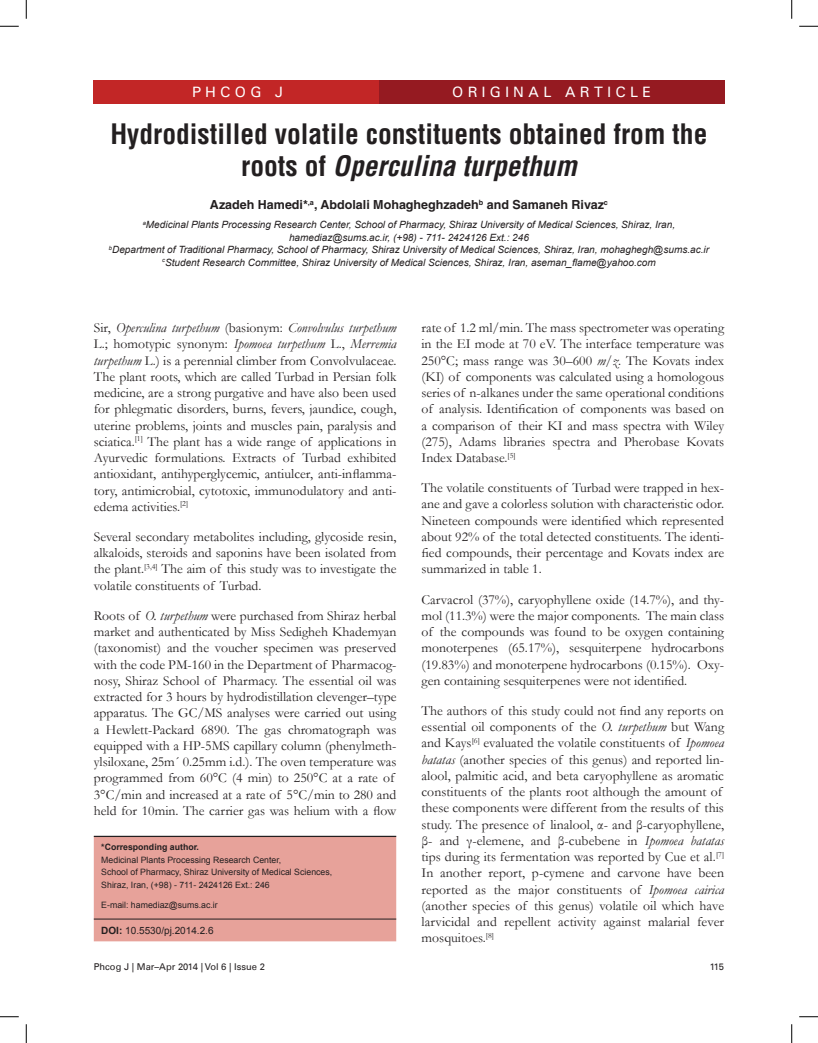
<style>
.page{position:relative;width:818px;height:1043px;background:#fff}
.page>*{position:absolute;margin:0;border:0;box-sizing:border-box;transform-origin:0 0}
.t1{font:700 condensed 27.5px/31.2px "Helvetica";color:#231f20;text-align:center}
.Subject{font:500 15px "Univers";letter-spacing:.275em;color:#fff}
.Journal_id{font:500 15px "Univers";letter-spacing:.275em;color:#fff}
.Body_Text{font:13.75px/16.2px "Garamond";color:#231f20;text-align:justify}
.Author_name{font:700 12.5px "Helvetica";color:#231f20}
.Author_Dept{font:italic 10px/12.5px "Arial";color:#231f20;text-align:center}
.DOI{font:10px "Arial";color:#231f20}
.t2{font:9.38px "Univers LT";color:#231f20}
.Corres_author_leg{font:8.75px/12.5px "Arial";color:#231f20}
.Corres_author_leg-2{font:700 8.75px "Arial";color:#231f20}
.s1{font-style:italic}
.s2{font-weight:700}
</style>
<div class="page">
<div style="left:95px;top:80px;width:629px;height:24px;background:#951a21"></div>
<div style="left:94px;top:80px;width:285px;height:24px;background:#c22626"></div>
<div style="left:94px;top:837px;width:302px;height:104px;background:#e7a29a"></div>
<hr style="left:94px;top:835px;width:302px;height:2px;background:#231f20">
<hr style="left:94px;top:918px;width:302px;height:1px;background:#231f20">
<svg style="left:0;top:25px;width:19px;height:2px"></svg>
<svg style="left:799px;top:25px;width:19px;height:2px"></svg>
<svg style="left:0;top:1016px;width:19px;height:1px"></svg>
<svg style="left:799px;top:1016px;width:19px;height:1px"></svg>
<svg style="left:25px;top:0;width:2px;height:19px"></svg>
<svg style="left:25px;top:1024px;width:2px;height:18px"></svg>
<svg style="left:791px;top:0;width:1px;height:19px"></svg>
<svg style="left:791px;top:1024px;width:1px;height:18px"></svg>
<p class="Journal_id" style="left:192px;top:82px;width:92px">PHCOG J</p>
<p class="Subject" style="left:452px;top:82px;width:200px">ORIGINAL ARTICLE</p>
<p class="t1" style="left:110px;top:119px;width:598px">Hydrodistilled volatile constituents obtained from the roots of <span class="s1">Operculina turpethum</span></p>
<p class="Author_name" style="left:210px;top:197px;width:399px">Azadeh Hamedi*<sup>,a</sup>, Abdolali Mohagheghzadeh<sup>b</sup> and Samaneh Rivaz<sup>c</sup></p>
<p class="Author_Dept" style="left:143px;top:218px;width:534px"><sup>a</sup>Medicinal Plants Processing Research Center, School of Pharmacy, Shiraz University of Medical Sciences, Shiraz, Iran, hamediaz@sums.ac.ir, (+98) - 711- 2424126 Ext.: 246</p>
<p class="Author_Dept" style="left:109px;top:243px;width:601px"><sup>b</sup>Department of Traditional Pharmacy, School of Pharmacy, Shiraz University of Medical Sciences, Shiraz, Iran, mohaghegh@sums.ac.ir</p>
<p class="Author_Dept" style="left:162px;top:256px;width:495px"><sup>c</sup>Student Research Committee, Shiraz University of Medical Sciences, Shiraz, Iran, aseman_flame@yahoo.com</p>
<p class="Body_Text" style="left:94px;top:319px;width:304px">Sir, <span class="s1">Operculina turpethum</span> (basionym: <span class="s1">Convolvulus turpethum </span>L.; homotypic synonym: <span class="s1">Ipomoea turpethum</span> L., <span class="s1">Merremia turpethum</span> L.) is a perennial climber from Convolvulaceae.<br>The plant roots, which are called Turbad in Persian folk medicine, are a strong purgative and have also been used for phlegmatic disorders, burns, fevers, jaundice, cough, uterine problems, joints and muscles pain, paralysis and sciatica.<sup>[1]</sup> The plant has a wide range of applications in Ayurvedic formulations. Extracts of Turbad exhibited antioxidant, antihyperglycemic, antiulcer, anti-inflamma&shy;tory, antimicrobial, cytotoxic, immunodulatory and anti&shy;edema activities.<sup>[2]</sup></p>
<p class="Body_Text" style="left:94px;top:528px;width:304px">Several secondary metabolites including, glycoside resin, alkaloids, steroids and saponins have been isolated from the plant.<sup>[3,4]</sup> The aim of this study was to investigate the volatile constituents of Turbad.</p>
<p class="Body_Text" style="left:94px;top:607px;width:304px;text-align:left">Roots of <span class="s1">O. turpethum</span> were purchased from Shiraz herbal market and authenticated by Miss Sedigheh Khademyan (taxonomist) and the voucher specimen was preserved with the code PM-160 in the Department of Pharmacog&shy;nosy, Shiraz School of Pharmacy. The essential oil was extracted for 3 hours by hydrodistillation clevenger–type apparatus. The GC/MS analyses were carried out using a Hewlett-Packard 6890. The gas chromatograph was equipped with a HP-5MS capillary column (phenylmeth&shy;ylsiloxane, 25m´ 0.25mm i.d.). The oven temperature was programmed from 60°C (4 min) to 250°C at a rate of 3°C/min and increased at a rate of 5°C/min to 280 and held for 10min. The carrier gas was helium with a flow</p>
<p class="Corres_author_leg-2" style="left:101px;top:841px;width:99px">*Corresponding author.</p>
<p class="Corres_author_leg" style="left:101px;top:853px;width:232px">Medicinal Plants Processing Research Center,<br>School of Pharmacy, Shiraz University of Medical Sciences,<br>Shiraz, Iran, (+98) - 711- 2424126 Ext.: 246</p>
<p class="Corres_author_leg" style="left:101px;top:898px;width:118px">E-mail: hamediaz@sums.ac.ir</p>
<p class="DOI" style="left:101px;top:923px;width:114px"><span class="s2">DOI:</span> 10.5530/pj.2014.2.6</p>
<p class="Body_Text" style="left:421px;top:319px;width:304px">rate of 1.2 ml/min. The mass spectrometer was operating in the EI mode at 70 eV. The interface temperature was 250°C; mass range was 30–600 <span class="s1">m/z</span>. The Kovats index (KI) of components was calculated using a homologous series of n-alkanes under the same operational conditions of analysis. Identification of components was based on a comparison of their KI and mass spectra with Wiley (275), Adams libraries spectra and Pherobase Kovats Index Database.<sup>[5]</sup></p>
<p class="Body_Text" style="left:421px;top:479px;width:304px">The volatile constituents of Turbad were trapped in hex&shy;ane and gave a colorless solution with characteristic odor.<br>Nineteen compounds were identified which represented about 92% of the total detected constituents. The identi&shy;fied compounds, their percentage and Kovats index are summarized in table 1.</p>
<p class="Body_Text" style="left:421px;top:590px;width:304px">Carvacrol (37%), caryophyllene oxide (14.7%), and thy&shy;mol (11.3%) were the major components. The main class of the compounds was found to be oxygen containing monoterpenes (65.17%), sesquiterpene hydrocarbons (19.83%) and monoterpene hydrocarbons (0.15%). Oxy&shy;gen containing sesquiterpenes were not identified.</p>
<p class="Body_Text" style="left:421px;top:702px;width:304px;text-align:left">The authors of this study could not find any reports on essential oil components of the <span class="s1">O. turpethum</span> but Wang and Kays<sup>[6]</sup> evaluated the volatile constituents of <span class="s1">Ipomoea batatas</span> (another species of this genus) and reported lin&shy;alool, palmitic acid, and beta caryophyllene as aromatic constituents of the plants root although the amount of these components were different from the results of this study. The presence of linalool, α- and β-caryophyllene, β- and γ-elemene, and β-cubebene in <span class="s1">Ipomoea batatas </span>tips during its fermentation was reported by Cue et al.<sup>[7] </sup>In another report, p-cymene and carvone have been reported as the major constituents of <span class="s1">Ipomoea cairica </span>(another species of this genus) volatile oil which have larvicidal and repellent activity against malarial fever mosquitoes.<sup>[8]</sup></p>
<p class="t2" style="left:94px;top:960px;width:173px">Phcog J | Mar–Apr 2014 | Vol 6 | Issue 2</p>
<p class="t2" style="left:710px;top:960px;width:16px">115</p>
</div>
